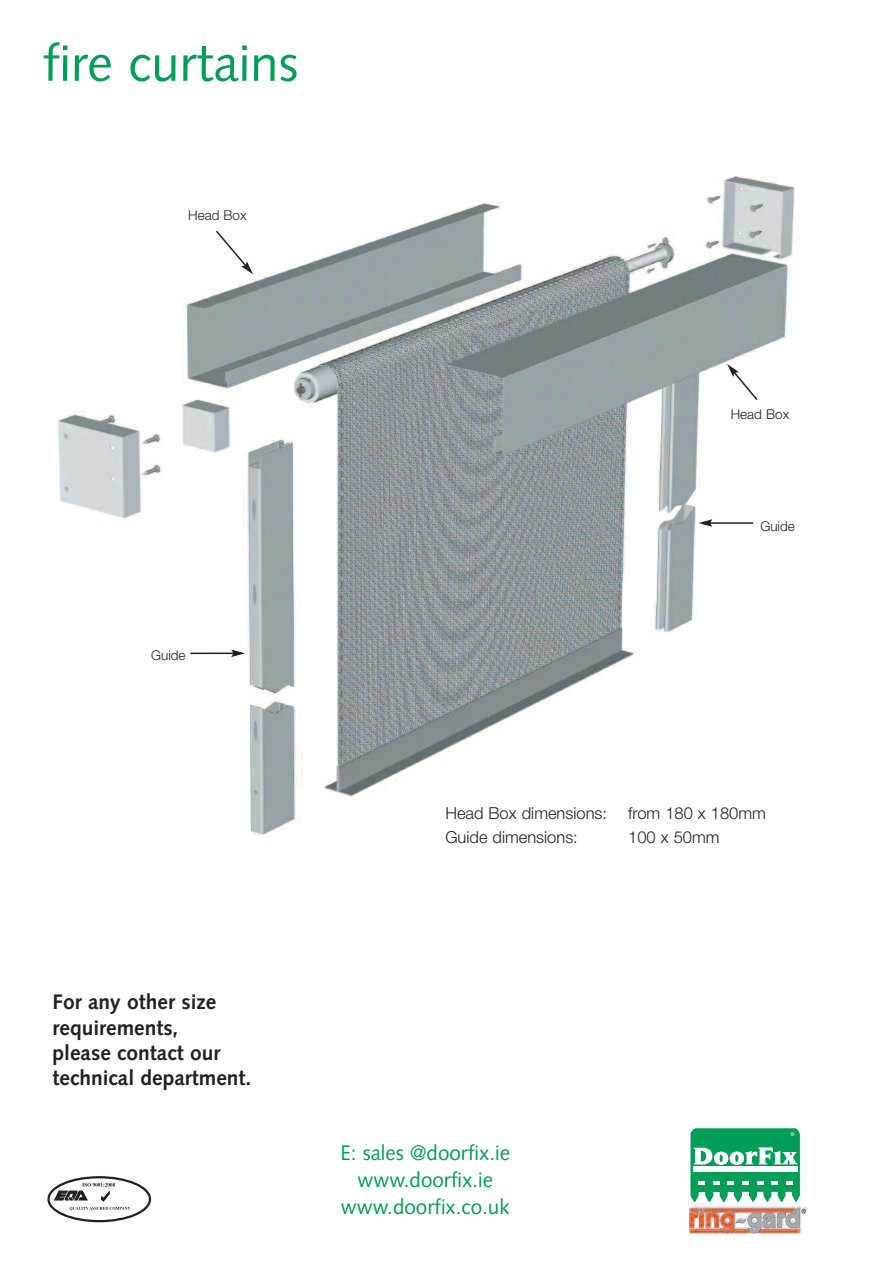
<style>
.page{position:relative;width:893px;height:1263px;background:#fff}
.page>*{position:absolute;margin:0;border:0;box-sizing:border-box;transform-origin:0 0}
.t1{font:51px "Syntax";color:#009e57}
.t2{font:700 21px/25.2px "Syntax";color:#231f20}
.t3{font:21px/27px "Syntax";color:#009e57;text-align:center}
.t4{font:300 16.5px "Helvetica Neue";color:#231f20}
.t5{font:300 13.5px "Helvetica Neue";color:#231f20}
.t6{font:5.1px "Helvetica";color:#fff}
</style>
<div class="page">
<img style="left:57px;top:176px;width:738px;height:660px">
<svg style="left:214px;top:229px;width:39px;height:45px"></svg>
<svg style="left:727px;top:364px;width:32px;height:38px"></svg>
<hr style="left:190px;top:652px;width:44px;height:2px;background:#231f20">
<svg style="left:231px;top:649px;width:14px;height:8px"></svg>
<hr style="left:710px;top:522px;width:43px;height:2px;background:#231f20">
<svg style="left:698px;top:519px;width:14px;height:8px"></svg>
<svg style="left:690px;top:1128px;width:110px;height:75px"></svg>
<img style="left:690px;top:1203px;width:118px;height:31px">
<div style="left:47px;top:1176px;width:104px;height:46px;border:2px solid #231f20;border-radius:50%"></div>
<svg style="left:54px;top:1183px;width:76px;height:27px"></svg>
<h1 class="t1" style="left:43px;top:43px;width:257px">fire curtains</h1>
<p class="t5" style="left:188px;top:207px;width:60px">Head Box</p>
<p class="t5" style="left:151px;top:647px;width:36px">Guide</p>
<p class="t2" style="left:53px;top:991px;width:200px">For any other size requirements,<br>please contact our technical department.</p>
<p class="t5" style="left:731px;top:405px;width:60px">Head Box</p>
<p class="t5" style="left:760px;top:518px;width:36px">Guide</p>
<p class="t4" style="left:445px;top:803px;width:163px">Head Box dimensions:</p>
<p class="t4" style="left:628px;top:803px;width:139px">from 180 x 180mm</p>
<p class="t4" style="left:445px;top:826px;width:134px">Guide dimensions:</p>
<p class="t4" style="left:628px;top:826px;width:93px">100 x 50mm</p>
<p class="t3" style="left:340px;top:1141px;width:171px">E: sales @doorfix.ie www.doorfix.ie www.doorfix.co.uk</p>
<p class="t6" style="left:791px;top:1132px;width:5px">®</p>
</div>
